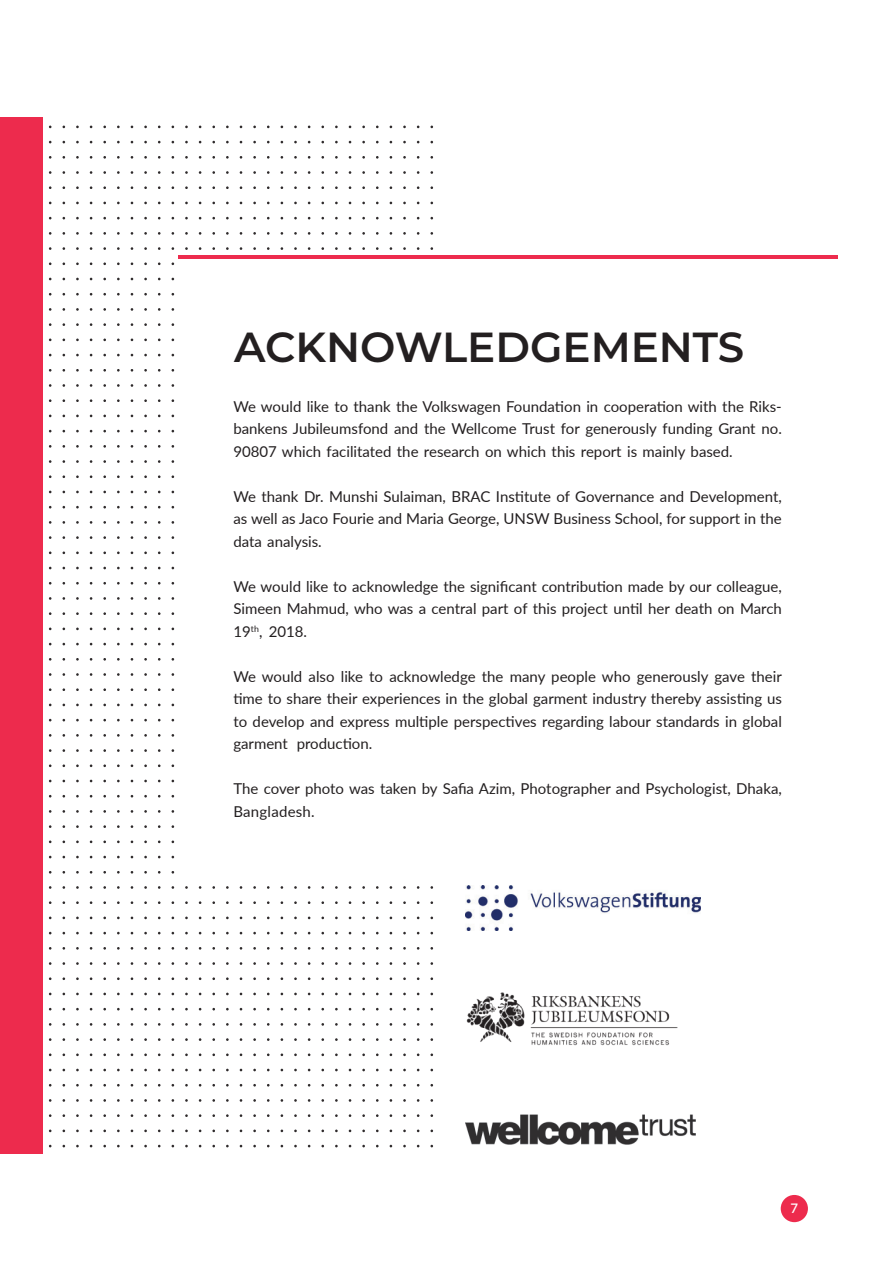
<style>
.page{position:relative;width:893px;height:1263px;background:#fff}
.page>*{position:absolute;margin:0;border:0;box-sizing:border-box;transform-origin:0 0}
.Heading_1{font:600 42px "Montserrat";color:#231f20}
.Body_Text{font:15px/22.5px "Lato";color:#231f20;text-align:justify}
.t1{font:600 13.2px "Lato";color:#fff}
</style>
<div class="page">
<svg style="left:49px;top:1145px;width:384px;height:2px"></svg>
<svg style="left:49px;top:1129px;width:384px;height:3px"></svg>
<svg style="left:49px;top:1114px;width:385px;height:3px"></svg>
<svg style="left:49px;top:1099px;width:385px;height:3px"></svg>
<svg style="left:49px;top:1084px;width:385px;height:2px"></svg>
<svg style="left:49px;top:1069px;width:384px;height:2px"></svg>
<svg style="left:49px;top:1053px;width:385px;height:3px"></svg>
<svg style="left:49px;top:1038px;width:385px;height:3px"></svg>
<svg style="left:49px;top:1023px;width:385px;height:3px"></svg>
<svg style="left:49px;top:1008px;width:385px;height:2px"></svg>
<svg style="left:49px;top:993px;width:384px;height:2px"></svg>
<svg style="left:49px;top:977px;width:385px;height:3px"></svg>
<svg style="left:49px;top:962px;width:385px;height:3px"></svg>
<svg style="left:49px;top:947px;width:385px;height:3px"></svg>
<svg style="left:49px;top:932px;width:384px;height:2px"></svg>
<svg style="left:49px;top:916px;width:384px;height:3px"></svg>
<svg style="left:49px;top:901px;width:385px;height:3px"></svg>
<svg style="left:49px;top:886px;width:385px;height:3px"></svg>
<svg style="left:49px;top:871px;width:126px;height:2px"></svg>
<svg style="left:49px;top:856px;width:126px;height:2px"></svg>
<svg style="left:49px;top:840px;width:126px;height:3px"></svg>
<svg style="left:49px;top:825px;width:126px;height:3px"></svg>
<svg style="left:49px;top:810px;width:126px;height:3px"></svg>
<svg style="left:49px;top:795px;width:126px;height:2px"></svg>
<svg style="left:49px;top:780px;width:126px;height:2px"></svg>
<svg style="left:49px;top:764px;width:126px;height:3px"></svg>
<svg style="left:49px;top:749px;width:126px;height:3px"></svg>
<svg style="left:49px;top:734px;width:126px;height:3px"></svg>
<svg style="left:49px;top:719px;width:126px;height:2px"></svg>
<svg style="left:49px;top:704px;width:126px;height:2px"></svg>
<svg style="left:49px;top:688px;width:126px;height:3px"></svg>
<svg style="left:49px;top:673px;width:126px;height:3px"></svg>
<svg style="left:49px;top:658px;width:126px;height:3px"></svg>
<svg style="left:49px;top:643px;width:126px;height:2px"></svg>
<svg style="left:49px;top:627px;width:126px;height:3px"></svg>
<svg style="left:49px;top:612px;width:126px;height:3px"></svg>
<svg style="left:49px;top:597px;width:126px;height:3px"></svg>
<svg style="left:49px;top:582px;width:126px;height:2px"></svg>
<svg style="left:49px;top:567px;width:126px;height:2px"></svg>
<svg style="left:49px;top:551px;width:126px;height:3px"></svg>
<svg style="left:49px;top:536px;width:126px;height:3px"></svg>
<svg style="left:49px;top:521px;width:126px;height:3px"></svg>
<svg style="left:49px;top:506px;width:126px;height:2px"></svg>
<svg style="left:49px;top:491px;width:126px;height:2px"></svg>
<svg style="left:49px;top:475px;width:126px;height:3px"></svg>
<svg style="left:49px;top:460px;width:126px;height:3px"></svg>
<svg style="left:49px;top:445px;width:126px;height:3px"></svg>
<svg style="left:49px;top:430px;width:126px;height:2px"></svg>
<svg style="left:49px;top:415px;width:126px;height:2px"></svg>
<svg style="left:49px;top:399px;width:126px;height:3px"></svg>
<svg style="left:49px;top:384px;width:126px;height:3px"></svg>
<svg style="left:49px;top:369px;width:126px;height:3px"></svg>
<svg style="left:49px;top:354px;width:126px;height:2px"></svg>
<svg style="left:49px;top:338px;width:126px;height:3px"></svg>
<svg style="left:49px;top:323px;width:126px;height:3px"></svg>
<svg style="left:49px;top:308px;width:126px;height:3px"></svg>
<svg style="left:49px;top:293px;width:126px;height:2px"></svg>
<svg style="left:49px;top:278px;width:126px;height:2px"></svg>
<svg style="left:49px;top:262px;width:126px;height:3px"></svg>
<svg style="left:49px;top:247px;width:385px;height:3px"></svg>
<svg style="left:49px;top:232px;width:385px;height:3px"></svg>
<svg style="left:49px;top:217px;width:384px;height:2px"></svg>
<svg style="left:49px;top:202px;width:384px;height:2px"></svg>
<svg style="left:49px;top:186px;width:385px;height:3px"></svg>
<svg style="left:49px;top:171px;width:385px;height:3px"></svg>
<svg style="left:49px;top:156px;width:385px;height:3px"></svg>
<svg style="left:49px;top:141px;width:384px;height:2px"></svg>
<svg style="left:49px;top:126px;width:384px;height:2px"></svg>
<div style="left:0;top:117px;width:43px;height:1036px;background:#ed2b4d"></div>
<img style="left:466px;top:992px;width:212px;height:54px">
<img style="left:466px;top:1115px;width:230px;height:30px">
<img style="left:466px;top:885px;width:234px;height:46px">
<hr style="left:178px;top:255px;width:659px;height:4px;background:#ed2b4d">
<div style="left:781px;top:1195px;width:27px;height:27px;background:#ed2b4d;border-radius:50%"></div>
<p class="Heading_1" style="left:234px;top:317px;width:512px">ACKNOWLEDGEMENTS</p>
<p class="Body_Text" style="left:233px;top:394px;width:550px">We would like to thank the Volkswagen Foundation in cooperation with the Riks&shy;bankens Jubileumsfond and the Wellcome Trust for generously funding Grant no.<br>90807 which facilitated the research on which this report is mainly based.</p>
<p class="Body_Text" style="left:233px;top:484px;width:550px">We thank Dr. Munshi Sulaiman, BRAC Institute of Governance and Development, as well as Jaco Fourie and Maria George, UNSW Business School, for support in the data analysis.</p>
<p class="Body_Text" style="left:233px;top:574px;width:550px">We would like to acknowledge the significant contribution made by our colleague, Simeen Mahmud, who was a central part of this project until her death on March 19<sup>th</sup>, 2018.</p>
<p class="Body_Text" style="left:233px;top:664px;width:550px">We would also like to acknowledge the many people who generously gave their time to share their experiences in the global garment industry thereby assisting us to develop and express multiple perspectives regarding labour standards in global garment production.</p>
<p class="Body_Text" style="left:233px;top:777px;width:550px">The cover photo was taken by Safia Azim, Photographer and Psychologist, Dhaka,<br>Bangladesh.</p>
<p class="t1" style="left:790px;top:1199px;width:9px">7</p>
</div>
